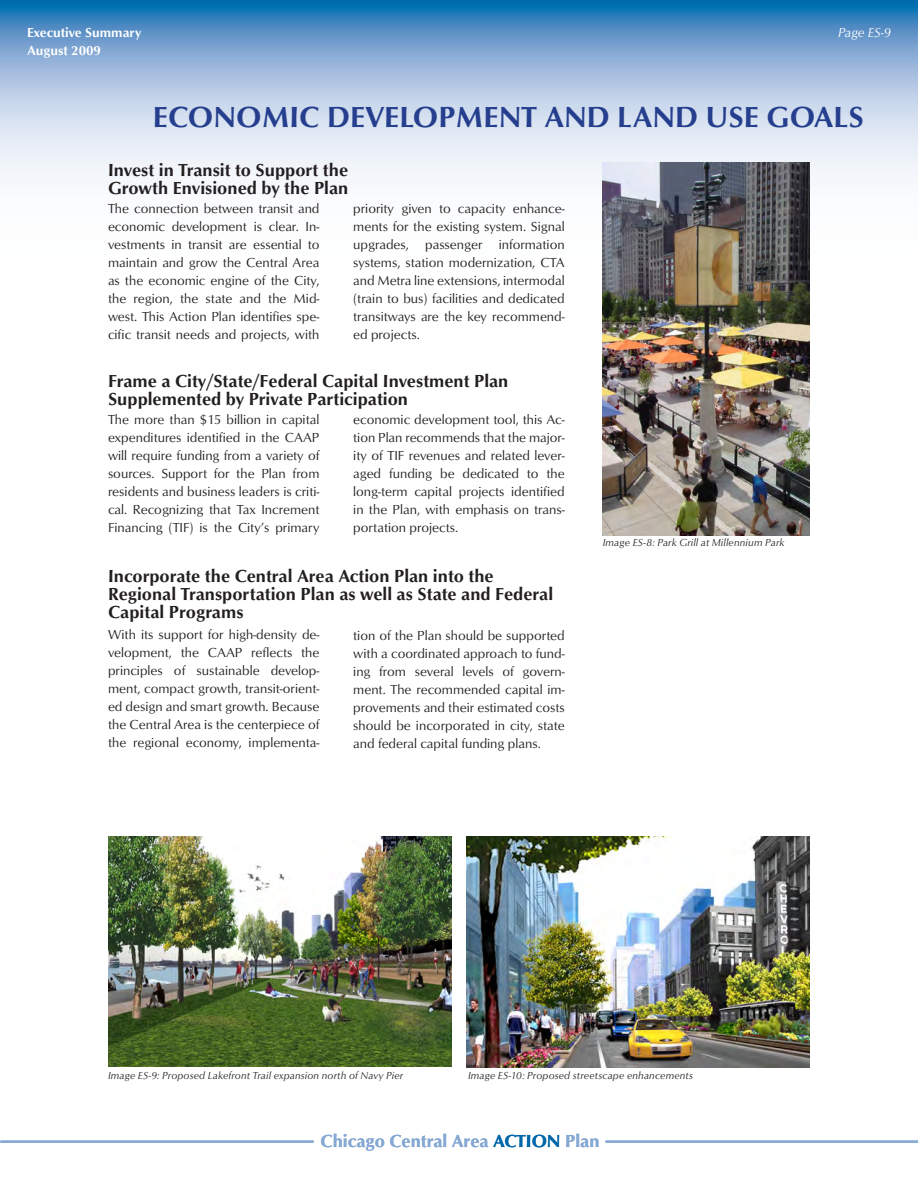
<style>
.page{position:relative;width:918px;height:1188px;background:#fff}
.page>*{position:absolute;margin:0;border:0;box-sizing:border-box;transform-origin:0 0}
.t1{font:700 30px "Opus";color:#253f8e}
.t2{font:700 18px/18px "Opus";color:#231f20}
.title_2{font:700 18px "Opus";color:#86a9d4}
.body_text{font:13.5px/18px "Opus";color:#231f20;text-align:justify}
.title_1{font:700 13.5px "Opus";color:#fff}
.title_1-2{font:italic 13.5px "Opus";letter-spacing:-.01em;color:#fff}
.t3{font:italic 10.5px "Opus";letter-spacing:.015em;color:#231f20}
.s1{color:#0067aa}
</style>
<div class="page">
<svg style="left:0;top:0;width:918px;height:180px;background:#a3c1df"></svg>
<img style="left:602px;top:162px;width:208px;height:373px">
<img style="left:108px;top:836px;width:343px;height:230px">
<img style="left:467px;top:836px;width:343px;height:231px">
<hr style="left:1px;top:1141px;width:312px;height:2px;background:#86a9d4">
<hr style="left:606px;top:1141px;width:312px;height:2px;background:#86a9d4">
<p class="title_1" style="left:27px;top:25px;width:116px">Executive Summary</p>
<p class="title_1-2" style="left:838px;top:25px;width:54px">Page ES-9</p>
<p class="title_1" style="left:27px;top:43px;width:76px">August 2009</p>
<h1 class="t1" style="left:153px;top:100px;width:713px">Economic Development and Land Use Goals</h1>
<h2 class="t2" style="left:108px;top:161px;width:242px">Invest in Transit to Support the<br>Growth Envisioned by the Plan</h2>
<p class="body_text" style="left:108px;top:199px;width:213px">The connection between transit and economic development is clear. In&shy;vestments in transit are essential to maintain and grow the Central Area as the economic engine of the City, the region, the state and the Mid&shy;west. This Action Plan identifies spe&shy;cific transit needs and projects, with</p>
<p class="body_text" style="left:353px;top:199px;width:213px">priority given to capacity enhance&shy;ments for the existing system. Signal upgrades, passenger information systems, station modernization, CTA and Metra line extensions, intermodal (train to bus) facilities and dedicated transitways are the key recommend&shy;ed projects.</p>
<h2 class="t2" style="left:108px;top:372px;width:402px">Frame a City/State/Federal Capital Investment Plan<br>Supplemented by Private Participation</h2>
<p class="body_text" style="left:108px;top:411px;width:213px">The more than $15 billion in capital expenditures identified in the CAAP will require funding from a variety of sources. Support for the Plan from residents and business leaders is criti&shy;cal. Recognizing that Tax Increment Financing (TIF) is the City’s primary</p>
<p class="body_text" style="left:353px;top:411px;width:213px">economic development tool, this Ac&shy;tion Plan recommends that the major&shy;ity of TIF revenues and related lever&shy;aged funding be dedicated to the long-term capital projects identified in the Plan, with emphasis on trans&shy;portation projects.</p>
<h2 class="t2" style="left:108px;top:567px;width:447px">Incorporate the Central Area Action Plan into the<br>Regional Transportation Plan as well as State and Federal<br>Capital Programs</h2>
<p class="body_text" style="left:108px;top:625px;width:213px">With its support for high-density de&shy;velopment, the CAAP reflects the principles of sustainable develop&shy;ment, compact growth, transit-orient&shy;ed design and smart growth. Because the Central Area is the centerpiece of the regional economy, implementa-</p>
<p class="body_text" style="left:353px;top:627px;width:213px">tion of the Plan should be supported with a coordinated approach to fund&shy;ing from several levels of govern&shy;ment. The recommended capital im&shy;provements and their estimated costs should be incorporated in city, state and federal capital funding plans.</p>
<p class="t3" style="left:603px;top:537px;width:183px">Image ES-8: Park Grill at Millennium Park</p>
<p class="t3" style="left:108px;top:1069px;width:297px">Image ES-9: Proposed Lakefront Trail expansion north of Navy Pier</p>
<p class="t3" style="left:468px;top:1069px;width:227px">Image ES-10: Proposed streetscape enhancements</p>
<p class="title_2" style="left:321px;top:1131px;width:208px">Chicago Central Area <span class="s1">ACTION</span></p>
<p class="title_2" style="left:565px;top:1131px;width:36px">Plan</p>
</div>
